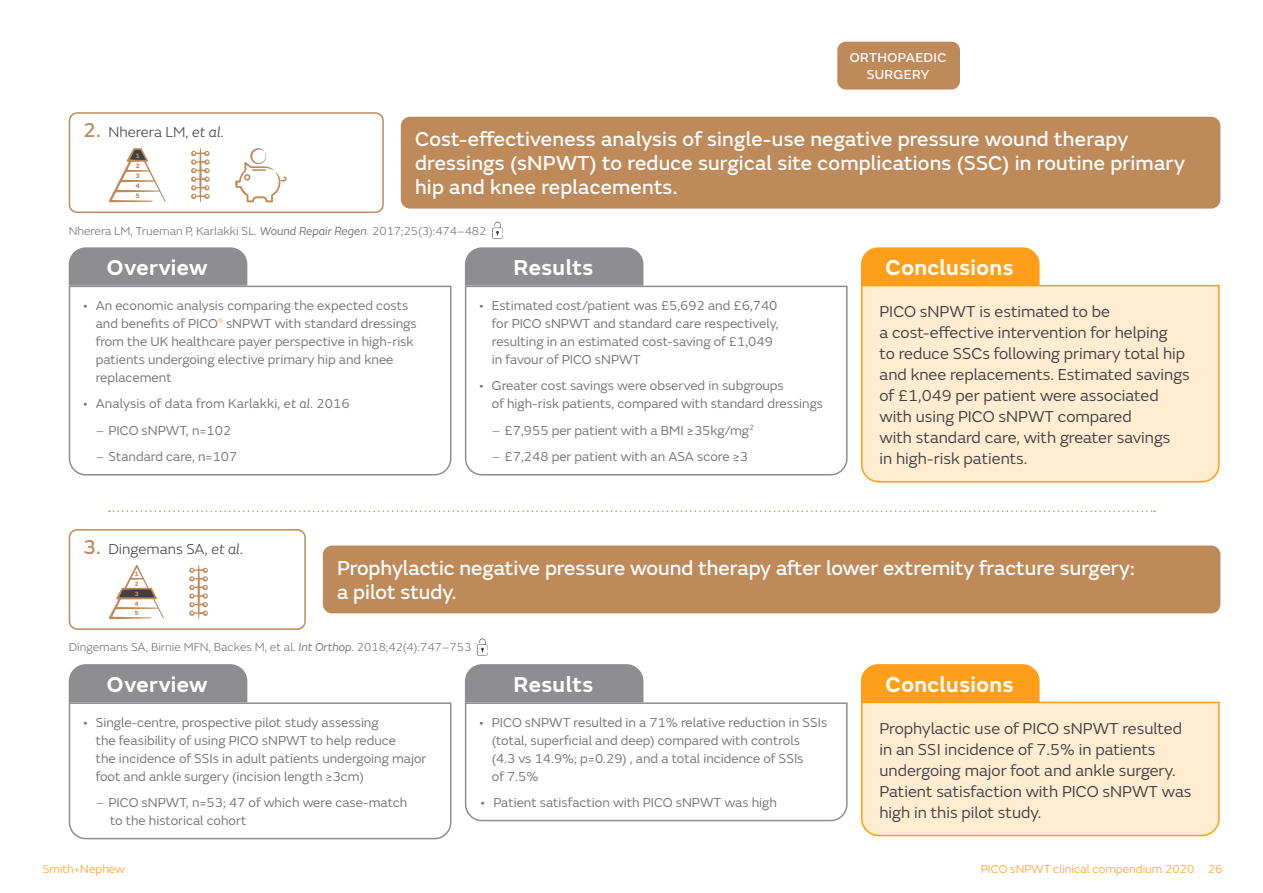
<style>
.page{position:relative;width:1263px;height:893px;background:#fff}
.page>*{position:absolute;margin:0;border:0;box-sizing:border-box;transform-origin:0 0}
.t1{font:600 22.5px "SN Emeric";letter-spacing:.02em;color:#fff}
.t2{font:21px/24px "SN Emeric Core";letter-spacing:.01em;color:#fff}
.t3{font:16.5px/21px "SN Emeric";color:#404043}
.t4{font:300 15px "SN Emeric";color:#404043}
.t5{font:13.5px/18px "SN Emeric";color:#717275}
.t6{font:13.5px/16.5px "SN Emeric Core";letter-spacing:.025em;color:#fff;text-align:center}
.t7{font:300 12px "SN Emeric";color:#717275}
.t8{font:300 12px "SN Emeric";color:#ff9e18}
.t9{font:800 6.75px/10.1px "SN Emeric";color:#bf8a5a;text-align:justify}
.t10{font:800 6.45px/9.8px "SN Emeric";color:#bf8a5a;text-align:justify}
.s1{font-family:"SN Emeric Core";font-weight:400;font-size:21px;color:#bf8a5a}
.s2{font-style:italic}
.s3{font-weight:400;font-style:italic}
.s4{font-weight:300}
</style>
<div class="page">
<div style="left:69px;top:112px;width:315px;height:101px;border:2px solid #bf8a5a;border-radius:8px"></div>
<div style="left:401px;top:117px;width:819px;height:91px;background:#bf8a5a;border-radius:9px"></div>
<div style="left:401px;top:117px;width:819px;height:92px;border:2px solid #bf8a5a;border-radius:9px"></div>
<svg style="left:109px;top:148px;width:57px;height:54px"></svg>
<svg style="left:235px;top:148px;width:52px;height:54px"></svg>
<svg style="left:191px;top:148px;width:19px;height:54px"></svg>
<div style="left:68px;top:247px;width:180px;height:38px;background:#8e8e91"></div>
<svg style="left:68px;top:285px;width:384px;height:191px"></svg>
<div style="left:464px;top:247px;width:180px;height:38px;background:#8e8e91"></div>
<svg style="left:464px;top:285px;width:384px;height:191px"></svg>
<div style="left:861px;top:247px;width:179px;height:37px;background:#ff9e18"></div>
<div style="left:861px;top:284px;width:359px;height:199px;background:#ffecd1"></div>
<div style="left:69px;top:529px;width:237px;height:101px;border:2px solid #bf8a5a;border-radius:8px"></div>
<div style="left:324px;top:546px;width:896px;height:67px;background:#bf8a5a;border-radius:9px"></div>
<div style="left:323px;top:545px;width:897px;height:68px;border:2px solid #bf8a5a;border-radius:9px"></div>
<svg style="left:109px;top:565px;width:55px;height:54px"></svg>
<div style="left:68px;top:664px;width:180px;height:38px;background:#8e8e91"></div>
<svg style="left:68px;top:702px;width:384px;height:138px"></svg>
<div style="left:464px;top:664px;width:180px;height:38px;background:#8e8e91"></div>
<svg style="left:464px;top:702px;width:384px;height:120px"></svg>
<div style="left:861px;top:664px;width:179px;height:37px;background:#ff9e18"></div>
<div style="left:861px;top:701px;width:359px;height:136px;background:#ffecd1"></div>
<svg style="left:189px;top:565px;width:19px;height:54px"></svg>
<svg style="left:109px;top:511px;width:1046px;height:1px"></svg>
<svg style="left:492px;top:222px;width:11px;height:17px"></svg>
<svg style="left:477px;top:638px;width:11px;height:17px"></svg>
<div style="left:837px;top:42px;width:123px;height:48px;background:#bf8a5a;border-radius:9px"></div>
<p class="t6" style="left:850px;top:49px;width:98px">ORTHOPAEDIC<br>SURGERY</p>
<p class="t4" style="left:83px;top:123px;width:142px"><span class="s1">2.</span> Nherera LM, <span class="s2">et al</span>.</p>
<h2 class="t2" style="left:415px;top:127px;width:771px">Cost-effectiveness analysis of single-use negative pressure wound therapy dressings (sNPWT) to reduce surgical site complications (SSC) in routine primary hip and knee replacements.</h2>
<p class="t9" style="left:135px;top:151px;width:6px">1<br>2<br>3<br>4<br>5</p>
<p class="t7" style="left:69px;top:223px;width:419px">Nherera LM, Trueman P, Karlakki SL. <span class="s3">Wound Repair Regen</span>. 2017;25(3):474–482</p>
<h1 class="t1" style="left:107px;top:253px;width:102px">Overview</h1>
<p class="t5" style="left:96px;top:296px;width:322px;text-indent:-13px">• An economic analysis comparing the expected costs and benefits of PICO<sup>◊</sup> sNPWT with standard dressings from the UK healthcare payer perspective in high-risk patients undergoing elective primary hip and knee replacement</p>
<p class="t5" style="left:83px;top:395px;width:268px">• Analysis of data from Karlakki, <span class="s2">et al</span>. 2016</p>
<p class="t5" style="left:96px;top:421px;width:137px"><span class="s4">–</span> PICO sNPWT, n=102</p>
<p class="t5" style="left:96px;top:448px;width:143px"><span class="s4">–</span> Standard care, n=107</p>
<p class="t4" style="left:83px;top:540px;width:161px"><span class="s1">3.</span> Dingemans SA, <span class="s2">et al</span>.</p>
<h1 class="t1" style="left:514px;top:253px;width:81px">Results</h1>
<p class="t5" style="left:492px;top:296px;width:288px;text-indent:-13px">• Estimated cost/patient was £5,692 and £6,740 for PICO sNPWT and standard care respectively, resulting in an estimated cost-saving of £1,049 in favour of PICO sNPWT</p>
<p class="t5" style="left:492px;top:377px;width:333px;text-indent:-13px">• Greater cost savings were observed in subgroups<br>of high-risk patients, compared with standard dressings</p>
<p class="t5" style="left:492px;top:421px;width:264px"><span class="s4">–</span> £7,955 per patient with a BMI ≥35kg/mg<sup>2</sup></p>
<p class="t5" style="left:492px;top:448px;width:258px"><span class="s4">–</span> £7,248 per patient with an ASA score ≥3</p>
<h1 class="t1" style="left:885px;top:253px;width:129px">Conclusions</h1>
<p class="t3" style="left:879px;top:301px;width:312px">PICO sNPWT is estimated to be<br>a cost-effective intervention for helping<br>to reduce SSCs following primary total hip and knee replacements. Estimated savings of £1,049 per patient were associated with using PICO sNPWT compared<br>with standard care, with greater savings<br>in high-risk patients.</p>
<p class="t10" style="left:135px;top:569px;width:6px">1<br>2<br>3<br>4<br>5</p>
<h2 class="t2" style="left:337px;top:556px;width:799px">Prophylactic negative pressure wound therapy after lower extremity fracture surgery: a pilot study.</h2>
<p class="t7" style="left:69px;top:640px;width:404px">Dingemans SA, Birnie MFN, Backes M, et al. <span class="s3">Int Orthop</span>. 2018;42(4):747–753</p>
<h1 class="t1" style="left:107px;top:670px;width:102px">Overview</h1>
<p class="t5" style="left:96px;top:713px;width:332px;text-indent:-13px">• Single-centre, prospective pilot study assessing<br>the feasibility of using PICO sNPWT to help reduce<br>the incidence of SSIs in adult patients undergoing major foot and ankle surgery (incision length ≥3cm)</p>
<p class="t5" style="left:110px;top:793px;width:299px;text-indent:-14px"><span class="s4">–</span> PICO sNPWT, n=53; 47 of which were case-match to the historical cohort</p>
<h1 class="t1" style="left:514px;top:670px;width:81px">Results</h1>
<p class="t5" style="left:492px;top:713px;width:337px;text-indent:-13px">• PICO sNPWT resulted in a 71% relative reduction in SSIs (total, superficial and deep) compared with controls<br>(4.3 vs 14.9%; p=0.29) , and a total incidence of SSIs<br>of 7.5%</p>
<p class="t5" style="left:481px;top:793px;width:298px">• Patient satisfaction with PICO sNPWT was high</p>
<h1 class="t1" style="left:885px;top:670px;width:129px">Conclusions</h1>
<p class="t3" style="left:879px;top:718px;width:313px">Prophylactic use of PICO sNPWT resulted in an SSI incidence of 7.5% in patients undergoing major foot and ankle surgery.<br>Patient satisfaction with PICO sNPWT was high in this pilot study.</p>
<p class="t8" style="left:43px;top:861px;width:84px">Smith+Nephew</p>
<p class="t8" style="left:981px;top:862px;width:243px">PICO sNPWT clinical compendium 2020 26</p>
</div>
